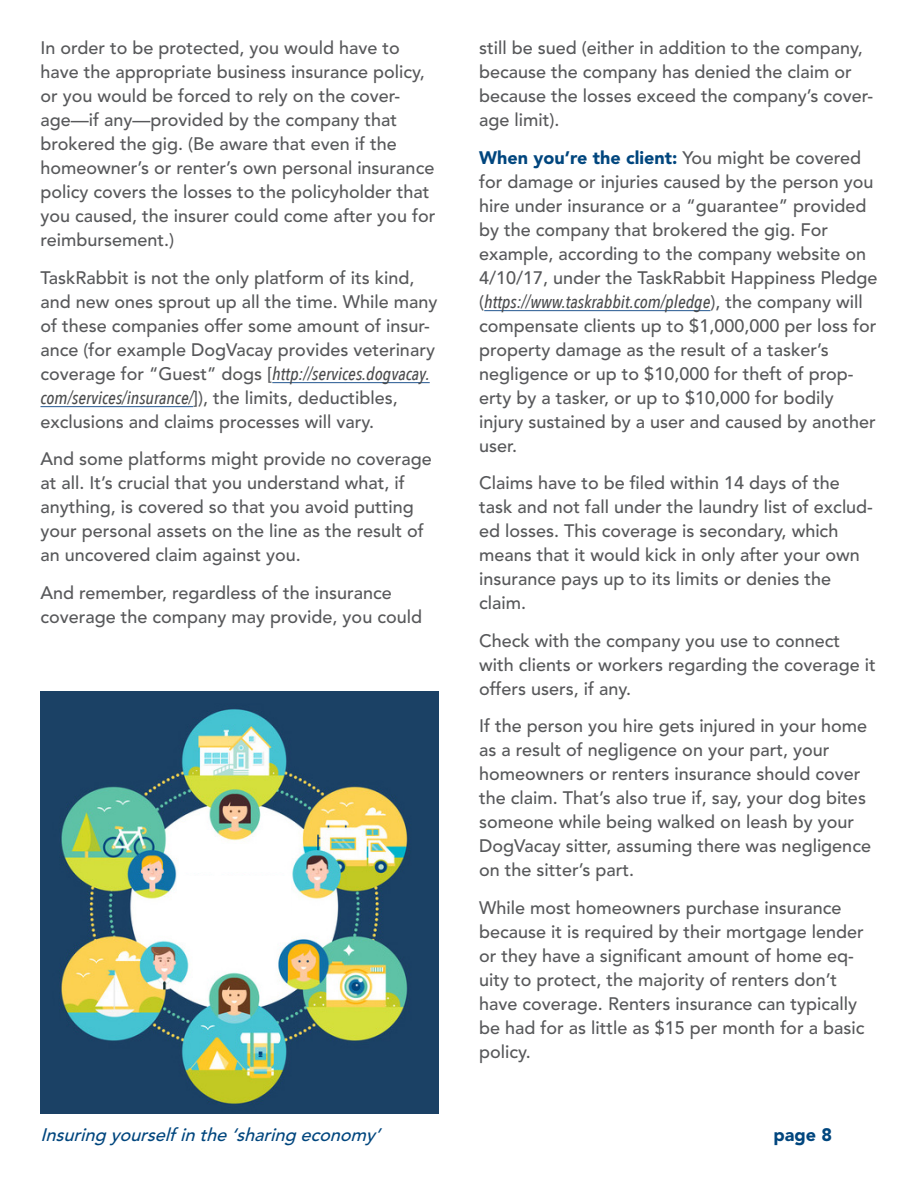
<style>
.page{position:relative;width:918px;height:1188px;background:#fff}
.page>*{position:absolute;margin:0;border:0;box-sizing:border-box;transform-origin:0 0}
.Text{font:500 18px/24px "Avenir LT Std";color:#57585a}
.t1{font:italic 500 18px "Avenir LT Std";color:#00467e}
.t2{font:900 18px "Avenir LT Std";color:#00467e}
.s1{font-family:"Avenir Next Condensed";font-style:italic;color:#4b4c4d}
.s2{font-weight:900;color:#00467e}
</style>
<div class="page">
<hr style="left:272px;top:382px;width:158px;height:1px;background:#3c6a9d">
<hr style="left:40px;top:406px;width:153px;height:1px;background:#3c6a9d">
<hr style="left:484px;top:310px;width:227px;height:1px;background:#3c6a9d">
<img style="left:40px;top:692px;width:399px;height:422px">
<div style="left:177px;top:876px;width:114px;height:66px;background:#fff"></div>
<p class="Text" style="left:40px;top:36px;width:396px">In order to be protected, you would have to have the appropriate business insurance policy, or you would be forced to rely on the cover&shy;age—if any—provided by the company that brokered the gig. (Be aware that even if the homeowner’s or renter’s own personal insurance policy covers the losses to the policyholder that you caused, the insurer could come after you for reimbursement.)</p>
<p class="Text" style="left:40px;top:266px;width:399px">TaskRabbit is not the only platform of its kind, and new ones sprout up all the time. While many of these companies offer some amount of insur&shy;ance (for example DogVacay provides veterinary coverage for “Guest” dogs [<span class="s1">http://services.dogvacay. com/services/insurance/</span>]), the limits, deductibles, exclusions and claims processes will vary.</p>
<p class="Text" style="left:40px;top:447px;width:393px">And some platforms might provide no coverage at all. It’s crucial that you understand what, if anything, is covered so that you avoid putting your personal assets on the line as the result of an uncovered claim against you.</p>
<p class="Text" style="left:40px;top:581px;width:383px">And remember, regardless of the insurance coverage the company may provide, you could</p>
<p class="Text" style="left:479px;top:36px;width:395px">still be sued (either in addition to the company, because the company has denied the claim or because the losses exceed the company’s cover&shy;age limit).</p>
<p class="Text" style="left:479px;top:146px;width:400px"><span class="s2">When you’re the client:</span> You might be covered for damage or injuries caused by the person you hire under insurance or a “guarantee” provided by the company that brokered the gig. For example, according to the company website on 4/10/17, under the TaskRabbit Happiness Pledge (<span class="s1">https://www.taskrabbit.com/pledge</span>), the company will compensate clients up to $1,000,000 per loss for property damage as the result of a tasker’s negligence or up to $10,000 for theft of prop&shy;erty by a tasker, or up to $10,000 for bodily injury sustained by a user and caused by another user.</p>
<p class="Text" style="left:479px;top:471px;width:395px">Claims have to be filed within 14 days of the task and not fall under the laundry list of exclud&shy;ed losses. This coverage is secondary, which means that it would kick in only after your own insurance pays up to its limits or denies the claim.</p>
<p class="Text" style="left:479px;top:629px;width:398px">Check with the company you use to connect with clients or workers regarding the coverage it offers users, if any.</p>
<p class="Text" style="left:479px;top:714px;width:393px">If the person you hire gets injured in your home as a result of negligence on your part, your homeowners or renters insurance should cover the claim. That’s also true if, say, your dog bites someone while being walked on leash by your DogVacay sitter, assuming there was negligence on the sitter’s part.</p>
<p class="Text" style="left:479px;top:896px;width:387px">While most homeowners purchase insurance because it is required by their mortgage lender or they have a significant amount of home eq&shy;uity to protect, the majority of renters don’t have coverage. Renters insurance can typically be had for as little as $15 per month for a basic policy.</p>
<p class="t1" style="left:40px;top:1124px;width:347px">Insuring yourselfinthe‘sharing economy’</p>
<p class="t2" style="left:774px;top:1124px;width:60px">page 8</p>
</div>
